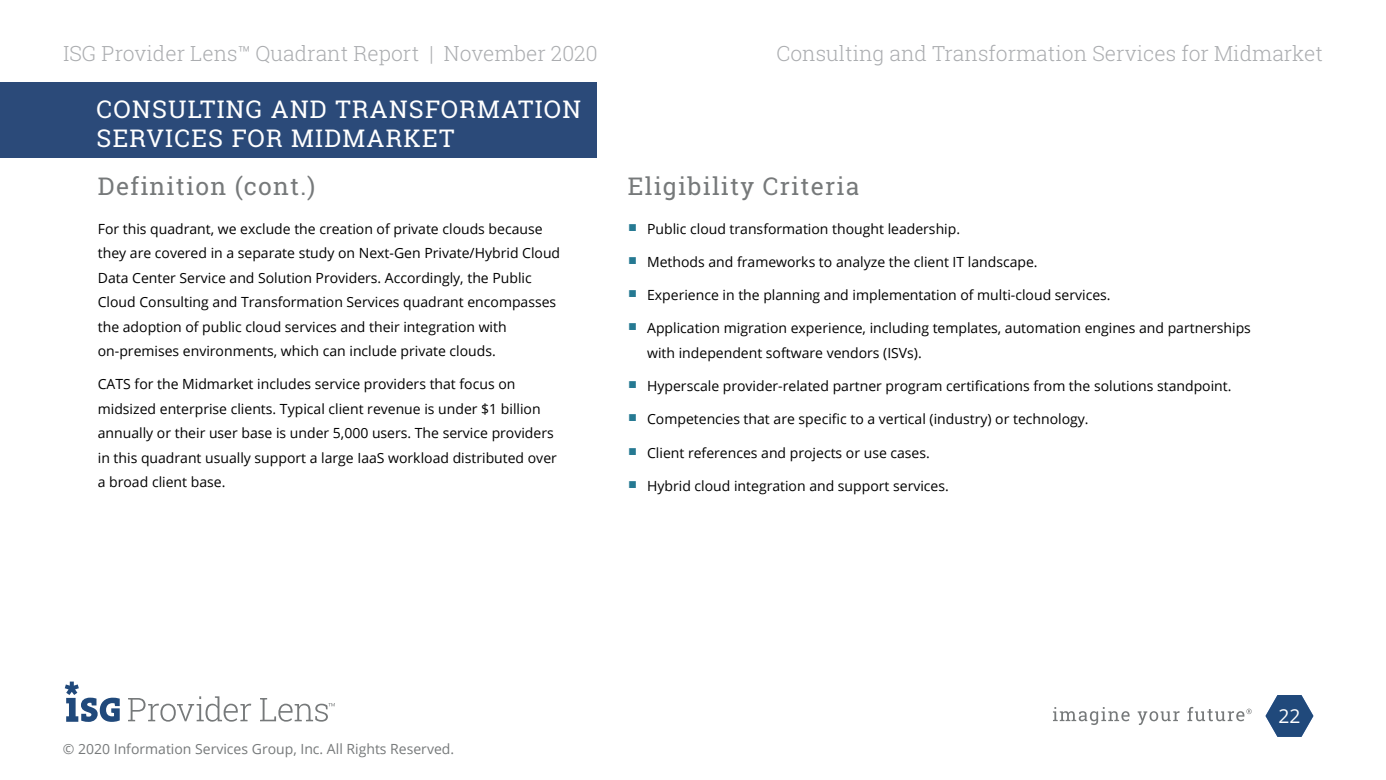
<style>
.page{position:relative;width:1386px;height:780px;background:#fff}
.page>*{position:absolute;margin:0;border:0;box-sizing:border-box;transform-origin:0 0}
.Section_Title_Midtex{font:24.5px/29.8px "Roboto Slab";letter-spacing:.05em;color:#fff}
.Section_Title_Midtex-2{font:24.5px "Roboto Slab";letter-spacing:.05em;color:#76797a}
.t1{font:300 21px "Roboto Slab";color:#abadb0}
.t2{font:19.25px "Open Sans";color:#fff}
.Body_Copy{font:14px/24.5px "Open Sans";color:#000}
.Report_Cover_Title{font:14px "Open Sans";color:#76797a}
</style>
<div class="page">
<svg style="left:1053px;top:707px;width:77px;height:18px"></svg>
<svg style="left:1138px;top:711px;width:42px;height:14px"></svg>
<svg style="left:1187px;top:707px;width:65px;height:14px"></svg>
<svg style="left:128px;top:696px;width:123px;height:25px"></svg>
<svg style="left:260px;top:698px;width:75px;height:23px"></svg>
<svg style="left:65px;top:681px;width:55px;height:41px"></svg>
<svg style="left:1266px;top:695px;width:47px;height:42px"></svg>
<div style="left:0;top:82px;width:596px;height:76px;background:#2b4a79"></div>
<p class="t1" style="left:63px;top:39px;width:536px">ISG Provider Lens™ Quadrant Report | November 2020</p>
<p class="Section_Title_Midtex" style="left:97px;top:94px;width:486px">CONSULTING AND TRANSFORMATION<br>SERVICES FOR MIDMARKET</p>
<p class="t1" style="left:777px;top:39px;width:548px">Consulting and Transformation Services for Midmarket</p>
<p class="Section_Title_Midtex-2" style="left:98px;top:169px;width:219px">Definition (cont.)</p>
<p class="Section_Title_Midtex-2" style="left:628px;top:169px;width:233px">Eligibility Criteria</p>
<p class="Body_Copy" style="left:98px;top:216px;width:464px">For this quadrant, we exclude the creation of private clouds because they are covered in a separate study on Next-Gen Private/Hybrid Cloud Data Center Service and Solution Providers. Accordingly, the Public Cloud Consulting and Transformation Services quadrant encompasses the adoption of public cloud services and their integration with on-premises environments, which can include private clouds.</p>
<p class="Body_Copy" style="left:98px;top:372px;width:461px">CATS for the Midmarket includes service providers that focus on midsized enterprise clients. Typical client revenue is under $1 billion annually or their user base is under 5,000 users. The service providers in this quadrant usually support a large IaaS workload distributed over a broad client base.</p>
<p class="Report_Cover_Title" style="left:63px;top:739px;width:393px">© 2020 Information Services Group, Inc. All Rights Reserved.</p>
<p class="Body_Copy" style="left:647px;top:216px;width:314px">Public cloud transformation thought leadership.</p>
<p class="Body_Copy" style="left:647px;top:249px;width:392px">Methods and frameworks to analyze the client IT landscape.</p>
<p class="Body_Copy" style="left:647px;top:282px;width:465px">Experience in the planning and implementation of multi-cloud services.</p>
<p class="Body_Copy" style="left:647px;top:316px;width:605px">Application migration experience, including templates, automation engines and partnerships with independent software vendors (ISVs).</p>
<p class="Body_Copy" style="left:647px;top:373px;width:586px">Hyperscale provider-related partner program certifications from the solutions standpoint.</p>
<p class="Body_Copy" style="left:647px;top:407px;width:443px">Competencies that are specific to a vertical (industry) or technology.</p>
<p class="Body_Copy" style="left:647px;top:440px;width:284px">Client references and projects or use cases.</p>
<p class="Body_Copy" style="left:647px;top:473px;width:303px">Hybrid cloud integration and support services.</p>
<p class="t2" style="left:1279px;top:701px;width:24px">22</p>
</div>
